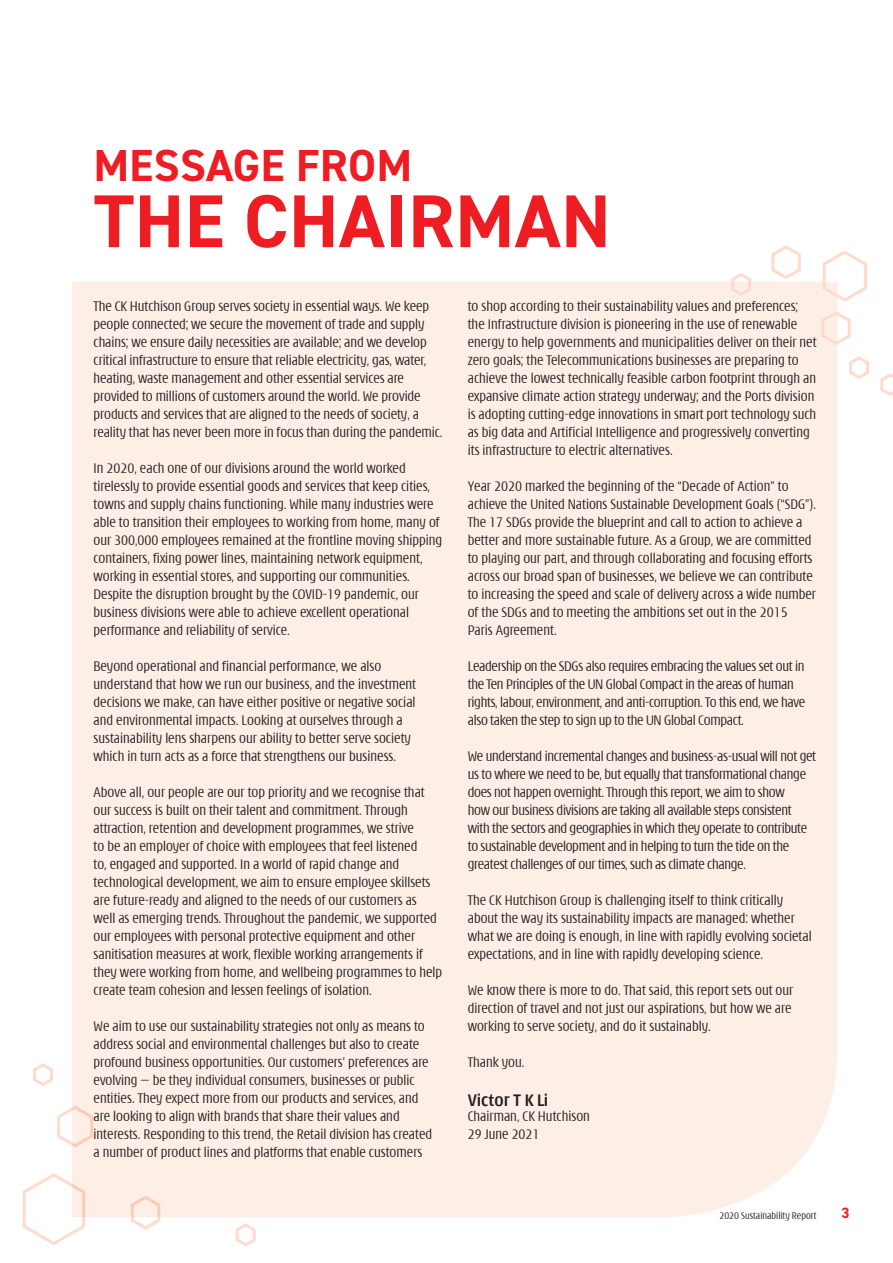
<style>
.page{position:relative;width:893px;height:1263px;background:#fff}
.page>*{position:absolute;margin:0;border:0;box-sizing:border-box;transform-origin:0 0}
.t1{font:700 75px "DIN2014";letter-spacing:.01em;color:#ee1d23}
.t2{font:700 45px "DIN2014";letter-spacing:.01em;color:#ee1d23}
.t3{font:700 condensed 18px "Modena";color:#231f20}
.t4{font:300 condensed 15px/18px "Modena";color:#231f20}
.t5{font:300 condensed 15px/18px "Modena";letter-spacing:-.02em;color:#231f20}
.t6{font:700 15px "DIN2014";color:#ee1d23}
.t7{font:300 condensed 10.5px "Modena";color:#231f20}
</style>
<div class="page">
<div style="left:72px;top:282px;width:766px;height:935px;background:#fdeee6"></div>
<svg style="left:57px;top:1104px;width:38px;height:45px"></svg>
<svg style="left:128px;top:1194px;width:34px;height:36px"></svg>
<svg style="left:33px;top:1063px;width:20px;height:23px"></svg>
<svg style="left:235px;top:1223px;width:21px;height:24px"></svg>
<svg style="left:22px;top:1171px;width:65px;height:74px"></svg>
<svg style="left:820px;top:250px;width:47px;height:53px"></svg>
<svg style="left:771px;top:245px;width:30px;height:34px"></svg>
<svg style="left:819px;top:309px;width:32px;height:38px"></svg>
<svg style="left:728px;top:273px;width:25px;height:25px"></svg>
<svg style="left:849px;top:356px;width:20px;height:23px"></svg>
<svg style="left:880px;top:373px;width:13px;height:23px"></svg>
<h2 class="t2" style="left:94px;top:135px;width:320px">MESSAGE FROM</h2>
<h1 class="t1" style="left:94px;top:171px;width:518px">THE CHAIRMAN</h1>
<p class="t4" style="left:94px;top:298px;width:350px">The CK Hutchison Group serves society in essential ways. We keep people connected; we secure the movement of trade and supply chains; we ensure daily necessities are available; and we develop critical infrastructure to ensure that reliable electricity, gas, water, heating, waste management and other essential services are provided to millions of customers around the world. We provide products and services that are aligned to the needs of society, a reality that has never been more in focus than during the pandemic.</p>
<p class="t4" style="left:94px;top:460px;width:350px">In 2020, each one of our divisions around the world worked tirelessly to provide essential goods and services that keep cities, towns and supply chains functioning. While many industries were able to transition their employees to working from home, many of our 300,000 employees remained at the frontline moving shipping containers, fixing power lines, maintaining network equipment, working in essential stores, and supporting our communities.<br>Despite the disruption brought by the COVID-19 pandemic, our business divisions were able to achieve excellent operational performance and reliability of service.</p>
<p class="t4" style="left:94px;top:658px;width:324px">Beyond operational and financial performance, we also understand that how we run our business, and the investment decisions we make, can have either positive or negative social and environmental impacts. Looking at ourselves through a sustainability lens sharpens our ability to better serve society which in turn acts as a force that strengthens our business.</p>
<p class="t4" style="left:94px;top:784px;width:350px">Above all, our people are our top priority and we recognise that our success is built on their talent and commitment. Through attraction, retention and development programmes, we strive<br>to be an employer of choice with employees that feel listened<br>to, engaged and supported. In a world of rapid change and technological development, we aim to ensure employee skillsets are future-ready and aligned to the needs of our customers as well as emerging trends. Throughout the pandemic, we supported our employees with personal protective equipment and other sanitisation measures at work, flexible working arrangements if they were working from home, and wellbeing programmes to help create team cohesion and lessen feelings of isolation.</p>
<p class="t4" style="left:94px;top:1018px;width:340px">We aim to use our sustainability strategies not only as means to address social and environmental challenges but also to create profound business opportunities. Our customers’ preferences are evolving — be they individual consumers, businesses or public entities. They expect more from our products and services, and are looking to align with brands that share their values and interests. Responding to this trend, the Retail division has created a number of product lines and platforms that enable customers</p>
<p class="t4" style="left:468px;top:298px;width:350px">to shop according to their sustainability values and preferences; the Infrastructure division is pioneering in the use of renewable energy to help governments and municipalities deliver on their net zero goals; the Telecommunications businesses are preparing to achieve the lowest technically feasible carbon footprint through an expansive climate action strategy underway; and the Ports division is adopting cutting-edge innovations in smart port technology such as big data and Artificial Intelligence and progressively converting its infrastructure to electric alternatives.</p>
<p class="t4" style="left:468px;top:478px;width:350px">Year 2020 marked the beginning of the “Decade of Action” to achieve the United Nations Sustainable Development Goals (“SDG”).<br>The 17 SDGs provide the blueprint and call to action to achieve a better and more sustainable future. As a Group, we are committed to playing our part, and through collaborating and focusing efforts across our broad span of businesses, we believe we can contribute to increasing the speed and scale of delivery across a wide number of the SDGs and to meeting the ambitions set out in the 2015<br>Paris Agreement.</p>
<p class="t5" style="left:468px;top:658px;width:339px">Leadership on the SDGs also requires embracing the values set out in the Ten Principles of the UN Global Compact in the areas of human rights, labour, environment, and anti-corruption. To this end, we have also taken the step to sign up to the UN Global Compact.</p>
<p class="t5" style="left:468px;top:748px;width:350px">We understand incremental changes and business-as-usual will not get us to where we need to be, but equally that transformational change does not happen overnight. Through this report, we aim to show<br>how our business divisions are taking all available steps consistent with the sectors and geographies in which they operate to contribute to sustainable development and in helping to turn the tide on the greatest challenges of our times, such as climate change.</p>
<p class="t4" style="left:468px;top:892px;width:345px">The CK Hutchison Group is challenging itself to think critically about the way its sustainability impacts are managed: whether what we are doing is enough, in line with rapidly evolving societal expectations, and in line with rapidly developing science.</p>
<p class="t4" style="left:468px;top:982px;width:327px;text-align:justify">We know there is more to do. That said, this report sets out our direction of travel and not just our aspirations, but how we are working to serve society, and do it sustainably.</p>
<p class="t4" style="left:468px;top:1054px;width:58px">Thank you.</p>
<p class="t3" style="left:468px;top:1091px;width:82px">Victor T K Li</p>
<p class="t4" style="left:468px;top:1108px;width:124px">Chairman, CK Hutchison<br>29 June 2021</p>
<p class="t7" style="left:719px;top:1211px;width:98px">2020 Sustainability Report</p>
<p class="t6" style="left:841px;top:1203px;width:10px">3</p>
</div>
